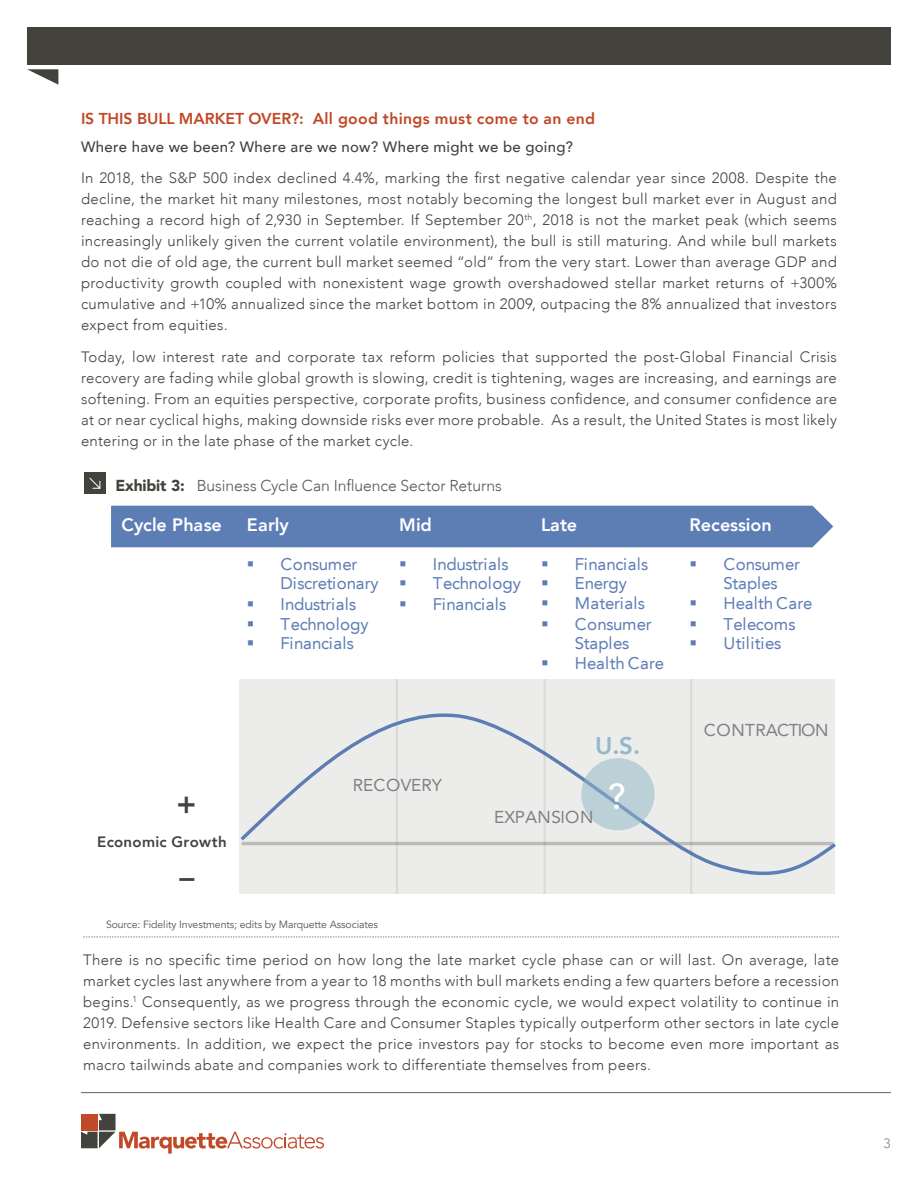
<style>
.page{position:relative;width:918px;height:1188px;background:#fff}
.page>*{position:absolute;margin:0;border:0;box-sizing:border-box;transform-origin:0 0}
.t1{font:500 36px "Avenir";color:#fff}
.t2{font:800 30px "Avenir";color:#43423d}
.t3{font:800 24px "Avenir LT";color:#93b7c8}
.t4{font:800 18px "Avenir LT";letter-spacing:-.005em;color:#fff}
.t5{font:17.25px "Avenir LT";letter-spacing:.005em;color:#808081}
.t6{font:17.25px "Avenir LT";letter-spacing:-.02em;color:#808081}
.t7{font:16.95px/19.2px "Avenir LT";letter-spacing:-.01em;color:#5d7db5}
.t8{font:16.95px "Avenir LT";letter-spacing:.015em;color:#5d7db5}
.t9{font:16.95px "Avenir LT";letter-spacing:.025em;color:#5d7db5}
.t10{font:800 15.75px "Avenir";letter-spacing:.015em;color:#c14725}
.t11{font:300 15.75px "Avenir LT";letter-spacing:-.005em;color:#55565b}
.t12{font:300 15px/21px "Avenir";letter-spacing:.02em;color:#43423d;text-align:justify}
.t13{font:500 15px "Avenir";letter-spacing:.02em;color:#43423d}
.t14{font:800 15px "Avenir";letter-spacing:.02em;color:#43423d}
.t15{font:13.5px "Avenir LT";color:#898a8e}
.t16{font:10.5px "Avenir LT";letter-spacing:-.01em;color:#55565b}
.s1{font-family:"Avenir LT Std";font-weight:900;color:#43423d}
</style>
<div class="page">
<hr style="left:81px;top:1092px;width:810px;height:1px;background:#65605c">
<svg style="left:81px;top:1114px;width:243px;height:40px"></svg>
<div style="left:27px;top:27px;width:864px;height:38px;background:#43423d"></div>
<svg style="left:27px;top:69px;width:31px;height:16px"></svg>
<svg style="left:83px;top:937px;width:756px;height:1px"></svg>
<div style="left:84px;top:472px;width:22px;height:22px;background:#43423d"></div>
<svg style="left:89px;top:477px;width:12px;height:12px"></svg>
<div style="left:111px;top:506px;width:722px;height:41px;background:#5d7db5"></div>
<div style="left:239px;top:680px;width:595px;height:214px;background:#ecedeb"></div>
<hr style="left:396px;top:680px;width:2px;height:214px;background:#dbdcda">
<svg style="left:240px;top:709px;width:596px;height:181px"></svg>
<div style="left:581px;top:758px;width:74px;height:72px;background:#93b7c8;border-radius:50%;opacity:.53"></div>
<hr style="left:543px;top:680px;width:3px;height:214px;background:#dfe0de">
<hr style="left:690px;top:680px;width:2px;height:214px;background:#dbdcda">
<p class="t10" style="left:81px;top:106px;width:516px">IS THIS BULL MARKET OVER?: All good things must come to an end</p>
<p class="t13" style="left:81px;top:133px;width:493px">Where have we been? Where are we now? Where might we be going?</p>
<p class="t12" style="left:81px;top:168px;width:758px">In 2018, the S&amp;P 500 index declined 4.4%, marking the first negative calendar year since 2008. Despite the decline, the market hit many milestones, most notably becoming the longest bull market ever in August and reaching a record high of 2,930 in September. If September 20<sup>th</sup>, 2018 is not the market peak (which seems increasingly unlikely given the current volatile environment), the bull is still maturing. And while bull markets do not die of old age, the current bull market seemed “old” from the very start. Lower than average GDP and productivity growth coupled with nonexistent wage growth overshadowed stellar market returns of +300% cumulative and +10% annualized since the market bottom in 2009, outpacing the 8% annualized that investors expect from equities.</p>
<p class="t12" style="left:81px;top:346px;width:758px">Today, low interest rate and corporate tax reform policies that supported the post-Global Financial Crisis recovery are fading while global growth is slowing, credit is tightening, wages are increasing, and earnings are softening. From an equities perspective, corporate profits, business confidence, and consumer confidence are at or near cyclical highs, making downside risks ever more probable. As a result, the United States is most likely entering or in the late phase of the market cycle.</p>
<p class="t11" style="left:115px;top:476px;width:388px"><span class="s1">Exhibit 3:</span> Business Cycle Can Influence Sector Returns</p>
<p class="t4" style="left:122px;top:515px;width:102px">Cycle Phase</p>
<p class="t4" style="left:247px;top:515px;width:43px">Early</p>
<p class="t4" style="left:399px;top:515px;width:34px">Mid</p>
<p class="t4" style="left:541px;top:514px;width:38px">Late</p>
<p class="t4" style="left:690px;top:514px;width:84px">Recession</p>
<p class="t7" style="left:281px;top:555px;width:100px;text-indent:-34px">▪ Consumer<br>Discretionary</p>
<p class="t7" style="left:247px;top:594px;width:111px">▪ Industrials</p>
<p class="t7" style="left:247px;top:614px;width:123px">▪ Technology</p>
<p class="t8" style="left:247px;top:633px;width:109px">▪ Financials</p>
<p class="t8" style="left:541px;top:554px;width:109px">▪ Financials</p>
<p class="t7" style="left:541px;top:574px;width:87px">▪ Energy</p>
<p class="t8" style="left:541px;top:594px;width:105px">▪ Materials</p>
<p class="t7" style="left:575px;top:614px;width:78px;text-indent:-34px">▪ Consumer<br>Staples</p>
<p class="t8" style="left:541px;top:653px;width:124px">▪ Health Care</p>
<p class="t7" style="left:399px;top:555px;width:111px">▪ Industrials</p>
<p class="t7" style="left:399px;top:574px;width:123px">▪ Technology</p>
<p class="t8" style="left:399px;top:594px;width:109px">▪ Financials</p>
<p class="t7" style="left:723px;top:555px;width:78px;text-indent:-34px">▪ Consumer<br>Staples</p>
<p class="t8" style="left:690px;top:594px;width:124px">▪ Health Care</p>
<p class="t7" style="left:690px;top:614px;width:108px">▪ Telecoms</p>
<p class="t9" style="left:690px;top:633px;width:93px">▪ Utilities</p>
<p class="t2" style="left:176px;top:781px;width:21px">+</p>
<p class="t14" style="left:97px;top:831px;width:131px">Economic Growth</p>
<p class="t2" style="left:179px;top:854px;width:16px">–</p>
<p class="t5" style="left:353px;top:775px;width:91px">RECOVERY</p>
<p class="t16" style="left:106px;top:918px;width:274px">Source: Fidelity Investments; edits by Marquette Associates</p>
<p class="t3" style="left:595px;top:732px;width:46px">U.S.</p>
<p class="t1" style="left:607px;top:765px;width:19px">?</p>
<p class="t5" style="left:494px;top:807px;width:101px">EXPANSION</p>
<p class="t6" style="left:704px;top:720px;width:126px">CONTRACTION</p>
<p class="t12" style="left:83px;top:950px;width:758px">There is no specific time period on how long the late market cycle phase can or will last. On average, late market cycles last anywhere from a year to 18 months with bull markets ending a few quarters before a recession begins.<sup>1</sup> Consequently, as we progress through the economic cycle, we would expect volatility to continue in 2019. Defensive sectors like Health Care and Consumer Staples typically outperform other sectors in late cycle environments. In addition, we expect the price investors pay for stocks to become even more important as macro tailwinds abate and companies work to differentiate themselves from peers.</p>
<p class="t15" style="left:883px;top:1136px;width:9px">3</p>
</div>
